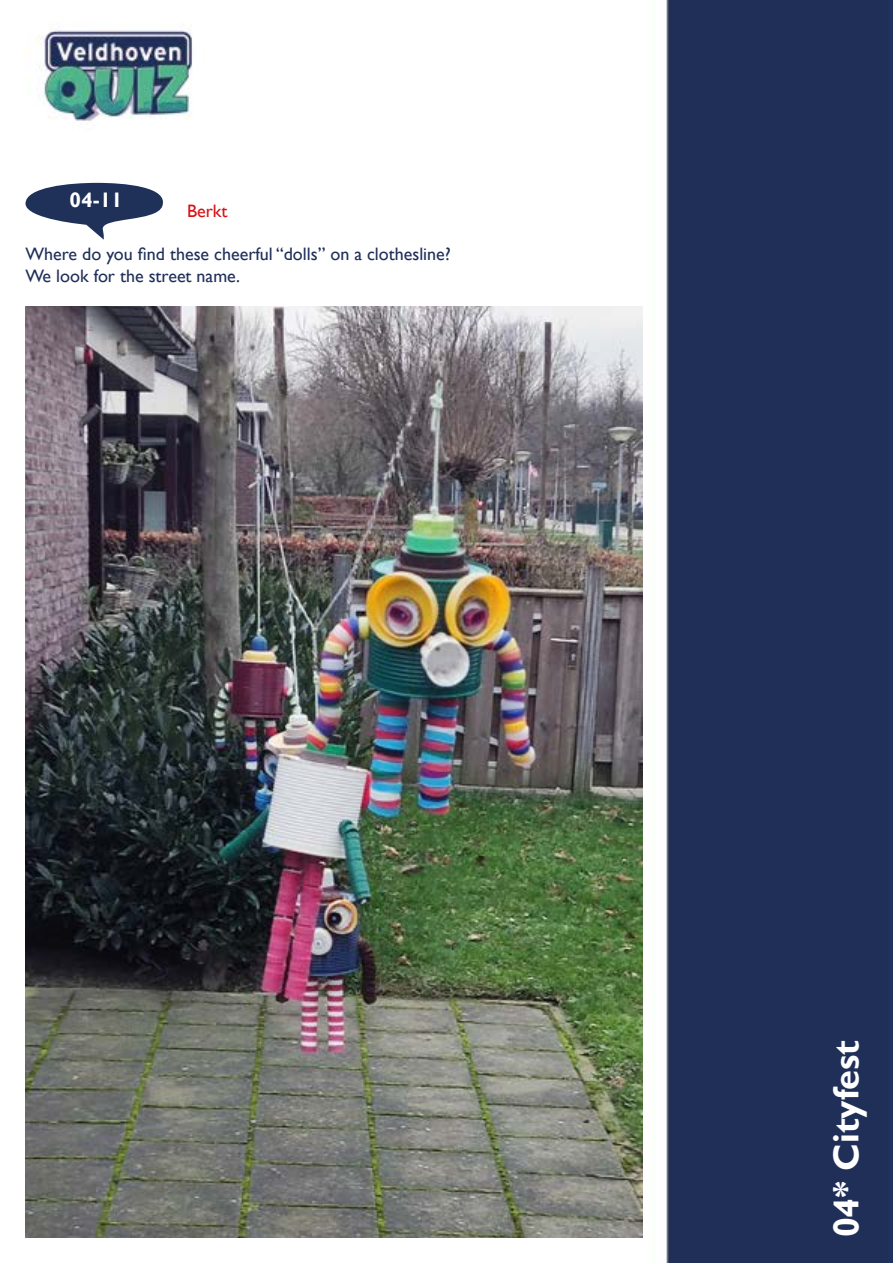
<style>
.page{position:relative;width:893px;height:1263px;background:#fff}
.page>*{position:absolute;margin:0;border:0;box-sizing:border-box;transform-origin:0 0}
.t1{font:700 36px "Gill Sans";color:#fff}
.t2{font:700 21px "Gill Sans";color:#fff}
.t3{font:18px/21.6px "Gill Sans";color:#1f2f59}
.t4{font:18px "Gill Sans";color:#d71117}
</style>
<div class="page">
<img style="left:25px;top:0;width:868px;height:1263px">
<img style="left:26px;top:306px;width:616px;height:931px">
<svg style="left:26px;top:183px;width:143px;height:57px"></svg>
<p class="t2" style="left:69px;top:187px;width:55px">04-11</p>
<p class="t4" style="left:187px;top:200px;width:42px">Berkt</p>
<p class="t3" style="left:26px;top:244px;width:427px">Where do you find these cheerful “dolls” on a clothesline?<br>We look for the street name.</p>
<h1 class="t1" style="left:824px;top:1237px;width:199px;rotate:-90deg">04* Cityfest</h1>
</div>
